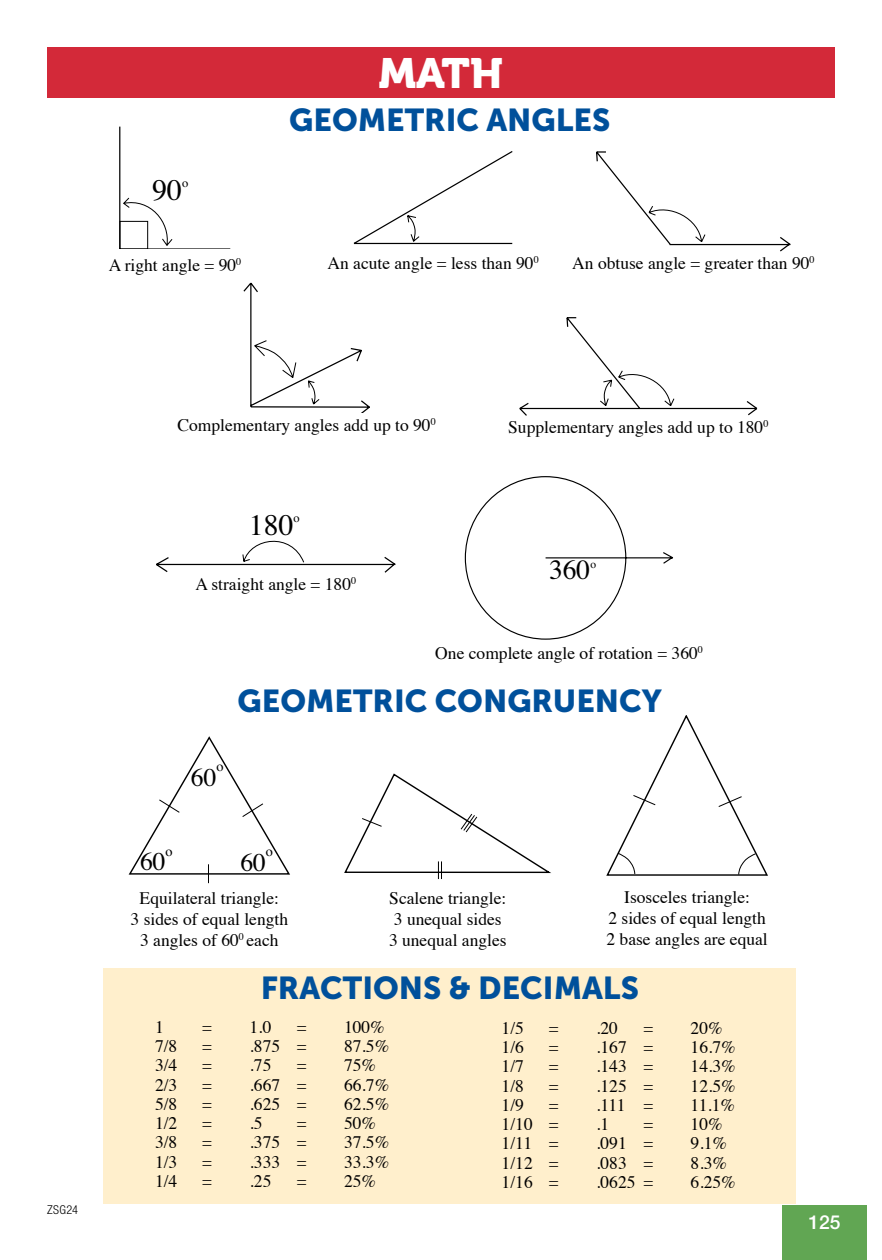
<style>
.page{position:relative;width:882px;height:1260px;background:#fff}
.page>*{position:absolute;margin:0;border:0;box-sizing:border-box;transform-origin:0 0}
.t1{font:42px "Museo 900";color:#fff}
.t2{font:31.5px "Museo Sans 900";color:#00509b}
.t3{font:29.93px "Times";color:#000}
.t4{font:27.82px "Times";color:#000}
.t5{font:25.55px "Times";color:#000}
.t6{font:500 19.25px "Helvetica Neue LT Std";color:#fff}
.t7{font:17.5px/21px "Times";color:#000;text-align:center}
.t8{font:14.17px "Times";color:#000}
.t9{font:12.42px "Times";color:#000}
.t10{font:300 condensed 12.25px "Helvetica Neue LT Std";letter-spacing:.03em;color:#000}
.t11{font:11.55px "Times";color:#000}
</style>
<div class="page">
<div style="left:783px;top:1205px;width:84px;height:55px;background:#61a653"></div>
<div style="left:103px;top:969px;width:693px;height:235px;background:#ffefcc"></div>
<hr style="left:119px;top:127px;width:1px;height:122px;background:#000">
<hr style="left:120px;top:248px;width:110px;height:1px;background:#000">
<svg style="left:119px;top:197px;width:54px;height:52px"></svg>
<svg style="left:353px;top:151px;width:160px;height:93px"></svg>
<svg style="left:596px;top:151px;width:195px;height:101px"></svg>
<svg style="left:465px;top:476px;width:208px;height:163px"></svg>
<svg style="left:243px;top:282px;width:127px;height:131px"></svg>
<svg style="left:519px;top:317px;width:238px;height:99px"></svg>
<svg style="left:128px;top:737px;width:162px;height:147px"></svg>
<svg style="left:606px;top:715px;width:162px;height:161px"></svg>
<svg style="left:344px;top:773px;width:207px;height:107px"></svg>
<svg style="left:156px;top:540px;width:240px;height:33px"></svg>
<div style="left:47px;top:47px;width:788px;height:51px;background:#d32939"></div>
<h1 class="t1" style="left:379px;top:50px;width:126px">MATH</h1>
<h3 class="t3" style="left:152px;top:162px;width:31px">90</h3>
<p class="t9" style="left:182px;top:172px;width:8px">o</p>
<h2 class="t2" style="left:289px;top:102px;width:323px">GEOMETRIC ANGLES</h2>
<p class="t7" style="left:109px;top:253px;width:134px">A right angle = 90<sup>0</sup></p>
<p class="t7" style="left:327px;top:251px;width:213px">An acute angle = less than 90<sup>0</sup></p>
<p class="t7" style="left:572px;top:251px;width:244px">An obtuse angle = greater than 90<sup>0</sup></p>
<p class="t10" style="left:47px;top:1203px;width:32px">ZSG24</p>
<p class="t7" style="left:177px;top:413px;width:260px">Complementary angles add up to 90<sup>0</sup></p>
<p class="t7" style="left:508px;top:415px;width:262px">Supplementary angles add up to 180<sup>0</sup></p>
<h3 class="t3" style="left:249px;top:497px;width:46px">180</h3>
<p class="t9" style="left:294px;top:507px;width:8px">o</p>
<p class="t7" style="left:195px;top:572px;width:162px">A straight angle = 180<sup>0</sup></p>
<h3 class="t4" style="left:549px;top:544px;width:43px">360</h3>
<p class="t11" style="left:590px;top:553px;width:7px">o</p>
<p class="t7" style="left:435px;top:641px;width:269px">One complete angle of rotation = 360<sup>0</sup></p>
<h2 class="t2" style="left:238px;top:683px;width:426px">GEOMETRIC CONGRUENCY</h2>
<h3 class="t5" style="left:191px;top:753px;width:27px">60</h3>
<p class="t8" style="left:217px;top:753px;width:9px">o</p>
<h3 class="t5" style="left:140px;top:837px;width:27px">60</h3>
<p class="t8" style="left:166px;top:838px;width:9px">o</p>
<h3 class="t5" style="left:240px;top:838px;width:27px">60</h3>
<p class="t8" style="left:266px;top:838px;width:9px">o</p>
<p class="t7" style="left:131px;top:886px;width:159px">Equilateral triangle:<br>3 sides of equal length<br>3 angles of 60<sup>0</sup> each</p>
<p class="t7" style="left:607px;top:886px;width:163px">Isosceles triangle:<br>2 sides of equal length<br>2 base angles are equal</p>
<p class="t7" style="left:389px;top:886px;width:119px;text-align:left">Scalene triangle:<br>3 unequal sides<br>3 unequal angles</p>
<h2 class="t2" style="left:261px;top:970px;width:380px">FRACTIONS &amp; DECIMALS</h2>
<p class="t7" style="left:155px;top:1015px;width:10px">1</p>
<p class="t7" style="left:202px;top:1015px;width:11px">=</p>
<p class="t7" style="left:250px;top:1015px;width:23px">1.0</p>
<p class="t7" style="left:297px;top:1015px;width:11px">=</p>
<p class="t7" style="left:344px;top:1015px;width:42px">100%</p>
<p class="t7" style="left:155px;top:1034px;width:24px">7/8</p>
<p class="t7" style="left:202px;top:1034px;width:11px">=</p>
<p class="t7" style="left:250px;top:1034px;width:59px">.875 =</p>
<p class="t7" style="left:344px;top:1034px;width:47px">87.5%</p>
<p class="t7" style="left:155px;top:1053px;width:24px">3/4</p>
<p class="t7" style="left:202px;top:1053px;width:11px">=</p>
<p class="t7" style="left:250px;top:1053px;width:23px">.75</p>
<p class="t7" style="left:297px;top:1053px;width:11px">=</p>
<p class="t7" style="left:344px;top:1053px;width:34px">75%</p>
<p class="t7" style="left:155px;top:1073px;width:24px">2/3</p>
<p class="t7" style="left:202px;top:1073px;width:11px">=</p>
<p class="t7" style="left:250px;top:1073px;width:59px">.667 =</p>
<p class="t7" style="left:344px;top:1073px;width:47px">66.7%</p>
<p class="t7" style="left:155px;top:1092px;width:24px">5/8</p>
<p class="t7" style="left:202px;top:1092px;width:11px">=</p>
<p class="t7" style="left:250px;top:1092px;width:59px">.625 =</p>
<p class="t7" style="left:344px;top:1092px;width:47px">62.5%</p>
<p class="t7" style="left:155px;top:1111px;width:24px">1/2</p>
<p class="t7" style="left:202px;top:1111px;width:11px">=</p>
<p class="t7" style="left:250px;top:1111px;width:15px">.5</p>
<p class="t7" style="left:297px;top:1111px;width:11px">=</p>
<p class="t7" style="left:344px;top:1111px;width:34px">50%</p>
<p class="t7" style="left:155px;top:1130px;width:24px">3/8</p>
<p class="t7" style="left:202px;top:1130px;width:11px">=</p>
<p class="t7" style="left:250px;top:1130px;width:59px">.375 =</p>
<p class="t7" style="left:344px;top:1130px;width:47px">37.5%</p>
<p class="t7" style="left:155px;top:1150px;width:24px">1/3</p>
<p class="t7" style="left:202px;top:1150px;width:11px">=</p>
<p class="t7" style="left:250px;top:1150px;width:59px">.333 =</p>
<p class="t7" style="left:344px;top:1150px;width:47px">33.3%</p>
<p class="t7" style="left:155px;top:1169px;width:24px">1/4</p>
<p class="t7" style="left:202px;top:1169px;width:11px">=</p>
<p class="t7" style="left:250px;top:1169px;width:23px">.25</p>
<p class="t7" style="left:297px;top:1169px;width:11px">=</p>
<p class="t7" style="left:344px;top:1169px;width:34px">25%</p>
<p class="t7" style="left:502px;top:1016px;width:24px">1/5</p>
<p class="t7" style="left:549px;top:1016px;width:11px">=</p>
<p class="t7" style="left:596px;top:1016px;width:23px">.20</p>
<p class="t7" style="left:643px;top:1016px;width:11px">=</p>
<p class="t7" style="left:691px;top:1016px;width:34px">20%</p>
<p class="t7" style="left:502px;top:1035px;width:24px">1/6</p>
<p class="t7" style="left:549px;top:1035px;width:11px">=</p>
<p class="t7" style="left:596px;top:1035px;width:59px">.167 =</p>
<p class="t7" style="left:691px;top:1035px;width:47px">16.7%</p>
<p class="t7" style="left:502px;top:1054px;width:24px">1/7</p>
<p class="t7" style="left:549px;top:1054px;width:11px">=</p>
<p class="t7" style="left:596px;top:1054px;width:59px">.143 =</p>
<p class="t7" style="left:691px;top:1054px;width:47px">14.3%</p>
<p class="t7" style="left:502px;top:1074px;width:24px">1/8</p>
<p class="t7" style="left:549px;top:1074px;width:11px">=</p>
<p class="t7" style="left:596px;top:1074px;width:59px">.125 =</p>
<p class="t7" style="left:691px;top:1074px;width:47px">12.5%</p>
<p class="t7" style="left:502px;top:1093px;width:24px">1/9</p>
<p class="t7" style="left:549px;top:1093px;width:11px">=</p>
<p class="t7" style="left:596px;top:1093px;width:59px">.111 =</p>
<p class="t7" style="left:691px;top:1093px;width:46px">11.1%</p>
<p class="t7" style="left:502px;top:1112px;width:59px">1/10 =</p>
<p class="t7" style="left:596px;top:1112px;width:15px">.1</p>
<p class="t7" style="left:643px;top:1112px;width:11px">=</p>
<p class="t7" style="left:691px;top:1112px;width:34px">10%</p>
<p class="t7" style="left:502px;top:1131px;width:59px">1/11 =</p>
<p class="t7" style="left:596px;top:1131px;width:59px">.091 =</p>
<p class="t7" style="left:691px;top:1131px;width:38px">9.1%</p>
<p class="t7" style="left:502px;top:1151px;width:59px">1/12 =</p>
<p class="t7" style="left:596px;top:1151px;width:59px">.083 =</p>
<p class="t7" style="left:691px;top:1151px;width:38px">8.3%</p>
<p class="t7" style="left:502px;top:1170px;width:59px">1/16 =</p>
<p class="t7" style="left:596px;top:1170px;width:59px">.0625 =</p>
<p class="t7" style="left:691px;top:1170px;width:47px">6.25%</p>
<p class="t6" style="left:809px;top:1211px;width:34px">125</p>
</div>
